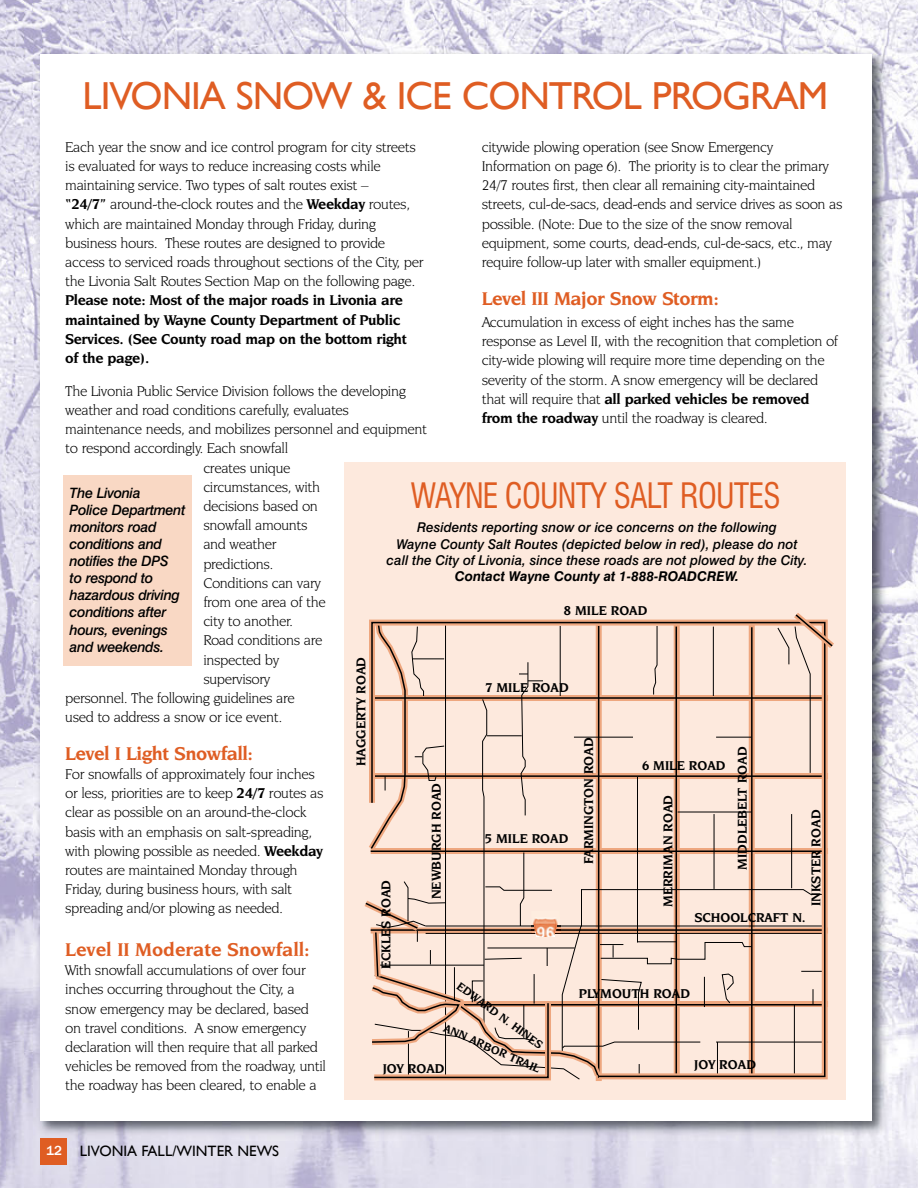
<style>
.page{position:relative;width:918px;height:1188px;background:#fff}
.page>*{position:absolute;margin:0;border:0;box-sizing:border-box;transform-origin:0 0}
.t1{font:39px "Gill Sans";letter-spacing:-.025em;color:#df5d23}
.t2{font:condensed 34.2px "Swiss 721 BT";letter-spacing:-.025em;color:#df5d23;scale:.94 1}
.t3{font:700 19.5px "Novarese IT Cby BT";letter-spacing:-.025em;color:#df5d23}
.t4{font:700 19.5px "Novarese IT Cby BT";color:#df5d23}
.t5{font:15px/19.2px "Novarese IT Cby BT";letter-spacing:-.025em;color:#000}
.t6{font:700 15px/19.2px "Novarese IT Cby BT";letter-spacing:-.025em;color:#000}
.t7{font:15px "Gill Sans";color:#000}
.t8{font:italic 500 14.25px/17.1px "Swiss 721 BT";letter-spacing:-.025em;color:#000}
.t9{font:700 13.5px "Novarese IT Cby BT";color:#000}
.t10{font:italic 500 13.5px/16.2px "Swiss 721 BT";color:#000;text-align:center}
.t11{font:italic 700 13.5px "Swiss 721 BT";color:#000}
.t12{font:700 12px "Novarese IT Cby BT";color:#000}
.s1{font-weight:700}
.s2{font-family:"Franklin Gothic";font-weight:500;font-size:13.5px;color:#fff}
</style>
<div class="page">
<img style="left:0;top:0;width:918px;height:1188px">
<img style="left:34px;top:47px;width:858px;height:1093px">
<div style="left:40px;top:54px;width:832px;height:1067px;background:#fff"></div>
<div style="left:345px;top:462px;width:501px;height:637px;background:#fde9dd"></div>
<svg style="left:752px;top:621px;width:74px;height:457px"></svg>
<svg style="left:777px;top:613px;width:57px;height:160px"></svg>
<div style="left:63px;top:475px;width:128px;height:191px;background:#f9d8c4"></div>
<svg style="left:364px;top:619px;width:388px;height:462px"></svg>
<img style="left:537px;top:925px;width:18px;height:11px">
<div style="left:40px;top:1138px;width:28px;height:27px;background:#df5d23"></div>
<h1 class="t1" style="left:83px;top:73px;width:747px">LIVONIA SNOW &amp; ICE CONtROL PROGRAM</h1>
<p class="t5" style="left:482px;top:138px;width:362px">citywide plowing operation (see Snow Emergency Information on page 6). The priority is to clear the primary 24/7 routes first, then clear all remaining city-maintained streets, cul-de-sacs, dead-ends and service drives as soon as possible. (Note: Due to the size of the snow removal equipment, some courts, dead-ends, cul-de-sacs, etc., may require follow-up later with smaller equipment.)</p>
<h3 class="t3" style="left:482px;top:291px;width:239px">Level III Major Snow Storm:</h3>
<p class="t5" style="left:482px;top:313px;width:358px">Accumulation in excess of eight inches has the same response as Level II, with the recognition that completion of city-wide plowing will require more time depending on the severity of the storm. A snow emergency will be declared that will require that <span class="s1">all parked vehicles be removed from the roadway</span> until the roadway is cleared.</p>
<p class="t5" style="left:65px;top:138px;width:360px">Each year the snow and ice control program for city streets is evaluated for ways to reduce increasing costs while maintaining service. Two types of salt routes exist –<br><span class="s1">“24/7”</span> around-the-clock routes and the <span class="s1">Weekday</span> routes, which are maintained Monday through Friday, during business hours. These routes are designed to provide access to serviced roads throughout sections of the City, per the Livonia Salt Routes Section Map on the following page.</p>
<p class="t6" style="left:65px;top:292px;width:343px">Please note: Most of the major roads in Livonia are maintained by Wayne County Department of Public Services. (See County road map on the bottom right of the page).</p>
<p class="t5" style="left:65px;top:382px;width:342px">The Livonia Public Service Division follows the developing</p>
<p class="t5" style="left:65px;top:401px;width:285px">weather and road conditions carefully, evaluates</p>
<p class="t5" style="left:65px;top:420px;width:363px">maintenance needs, and mobilizes personnel and equipment</p>
<p class="t5" style="left:65px;top:440px;width:224px">to respond accordingly. Each snowfall</p>
<p class="t5" style="left:203px;top:459px;width:89px">creates unique</p>
<p class="t5" style="left:203px;top:478px;width:118px">circumstances, with</p>
<p class="t5" style="left:203px;top:497px;width:116px">decisions based on</p>
<p class="t5" style="left:203px;top:516px;width:106px">snowfall amounts</p>
<p class="t5" style="left:203px;top:536px;width:75px">and weather</p>
<p class="t5" style="left:203px;top:555px;width:71px">predictions.</p>
<p class="t5" style="left:203px;top:574px;width:119px">Conditions can vary</p>
<p class="t5" style="left:203px;top:593px;width:124px">from one area of the</p>
<p class="t5" style="left:203px;top:612px;width:91px">city to another.</p>
<p class="t5" style="left:203px;top:632px;width:121px">Road conditions are</p>
<p class="t5" style="left:203px;top:651px;width:78px">inspected by</p>
<p class="t5" style="left:203px;top:670px;width:69px">supervisory</p>
<p class="t5" style="left:65px;top:689px;width:231px">personnel. The following guidelines are</p>
<p class="t5" style="left:65px;top:708px;width:219px">used to address a snow or ice event.</p>
<h3 class="t3" style="left:65px;top:745px;width:189px">Level I Light Snowfall:</h3>
<p class="t5" style="left:65px;top:765px;width:260px">For snowfalls of approximately four inches or less, priorities are to keep <span class="s1">24/7</span> routes as clear as possible on an around-the-clock basis with an emphasis on salt-spreading, with plowing possible as needed. <span class="s1">Weekday </span>routes are maintained Monday through Friday, during business hours, with salt spreading and/or plowing as needed.</p>
<h3 class="t4" style="left:65px;top:942px;width:246px">Level II Moderate Snowfall:</h3>
<p class="t5" style="left:65px;top:961px;width:262px">With snowfall accumulations of over four inches occurring throughout the City, a snow emergency may be declared, based on travel conditions. A snow emergency declaration will then require that all parked vehicles be removed from the roadway, until the roadway has been cleared, to enable a</p>
<h2 class="t2" style="left:411px;top:483px;width:395px">WAYNE COUNTY SALT ROUTES</h2>
<p class="t8" style="left:70px;top:486px;width:117px">The Livonia<br>Police Department monitors road conditions and notifies the DPS<br>to respond to hazardous driving conditions after hours, evenings and weekends.</p>
<p class="t10" style="left:387px;top:521px;width:422px">Residents reporting snow or ice concerns on the following<br>Wayne County Salt Routes (depicted below in red), please do not call the City of Livonia, since these roads are not plowed by the City.</p>
<p class="t11" style="left:455px;top:571px;width:286px">Contact Wayne County at 1-888-ROADCREW.</p>
<p class="t9" style="left:564px;top:605px;width:85px">8 MILE ROAD</p>
<p class="t9" style="left:356px;top:766px;width:111px;rotate:-90deg">HAGGERTY ROAD</p>
<p class="t9" style="left:485px;top:682px;width:85px">7 MILE ROAD</p>
<p class="t9" style="left:583px;top:864px;width:128px;rotate:-90deg">FARMINGTON ROAD</p>
<p class="t9" style="left:737px;top:870px;width:124px;rotate:-90deg">MIDDLEBELT ROAD</p>
<p class="t9" style="left:642px;top:760px;width:85px">6 MILE ROAD</p>
<p class="t9" style="left:431px;top:899px;width:118px;rotate:-90deg">NEWBURGH ROAD</p>
<p class="t9" style="left:663px;top:907px;width:114px;rotate:-90deg">MERRIMAN ROAD</p>
<p class="t9" style="left:811px;top:906px;width:98px;rotate:-90deg">INKSTER ROAD</p>
<p class="t9" style="left:485px;top:833px;width:85px">5 MILE ROAD</p>
<p class="t9" style="left:381px;top:969px;width:91px;rotate:-90deg">ECKLES ROAD</p>
<p class="t9" style="left:694px;top:912px;width:113px">SCHOOLCRAFT N.</p>
<p class="t12" style="left:461px;top:981px;width:105px;rotate:36deg">EDWARD N. HINES</p>
<p class="t9" style="left:579px;top:988px;width:113px">PLYMOUTH ROAD</p>
<p class="t12" style="left:446px;top:1023px;width:106px;rotate:24deg">ANN ARBOR TRAIL</p>
<p class="t9" style="left:383px;top:1063px;width:63px">JOY ROAD</p>
<p class="t9" style="left:694px;top:1060px;width:63px">JOY ROAD</p>
<p class="t7" style="left:46px;top:1142px;width:235px"><span class="s2">12</span> LIVONIA FALL/WINtER NEWS</p>
</div>
